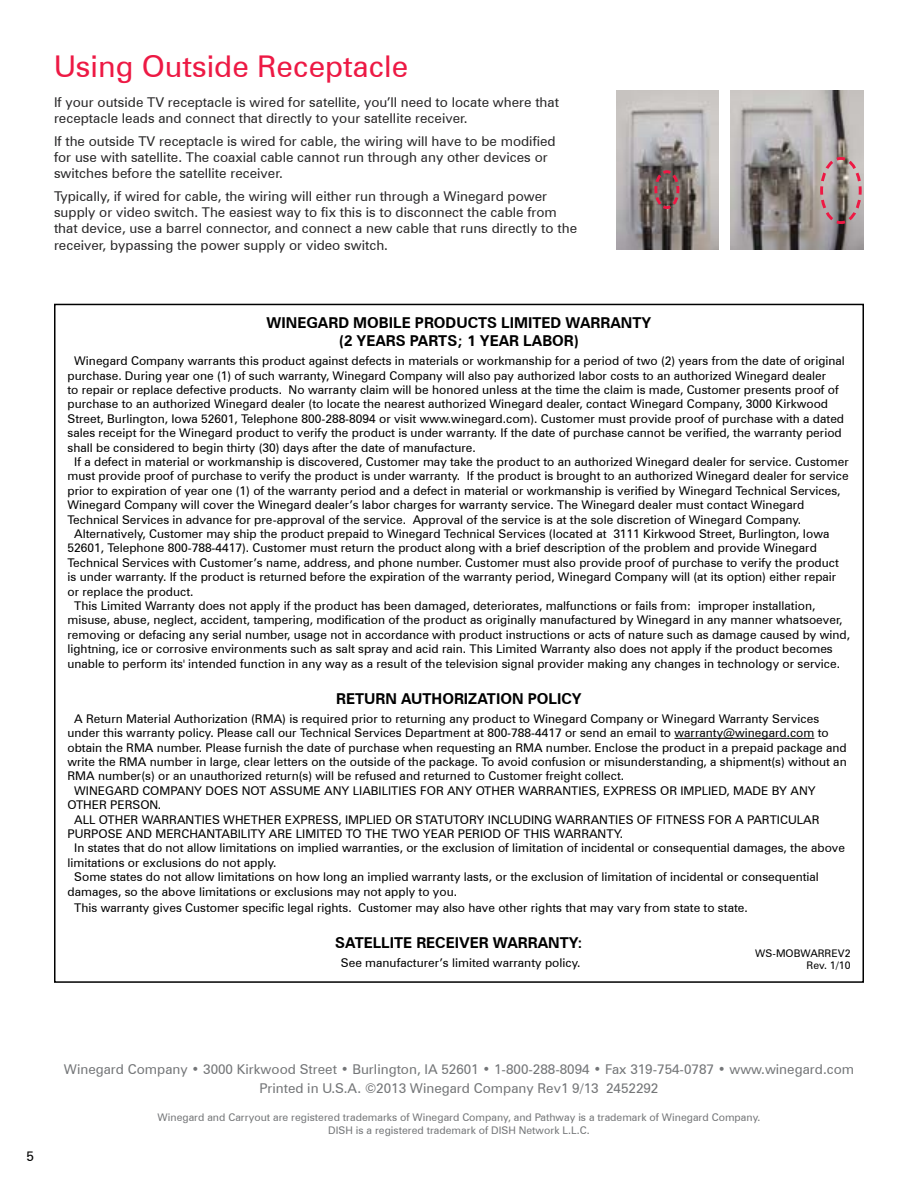
<style>
.page{position:relative;width:918px;height:1188px;background:#fff}
.page>*{position:absolute;margin:0;border:0;box-sizing:border-box;transform-origin:0 0}
.t1{font:30px "Zurich BT";color:#ed1944}
.t2{font:700 15px/18px "Zurich BT";color:#000;text-align:center}
.t3{font:13.5px/16.2px "Zurich BT";color:#292829}
.t4{font:13.5px/18.9px "Zurich BT";color:#747678;text-align:center}
.t5{font:13.5px "Zurich BT";color:#000}
.t6{font:12px "Zurich BT";color:#000}
.t7{font:10.5px/12.6px "Zurich BT";color:#747678;text-align:center}
.t8{font:10.5px/12.6px "Zurich BT";color:#000;text-align:right}
</style>
<div class="page">
<hr style="left:674px;top:738px;width:140px;height:1px;background:#000">
<img style="left:731px;top:91px;width:133px;height:159px">
<img style="left:616px;top:91px;width:103px;height:159px">
<svg style="left:819px;top:156px;width:44px;height:70px;background:#ab9393"></svg>
<svg style="left:653px;top:169px;width:28px;height:42px"></svg>
<h1 class="t1" style="left:54px;top:48px;width:356px">Using Outside Receptacle</h1>
<p class="t3" style="left:54px;top:94px;width:507px">If your outside TV receptacle is wired for satellite, you’ll need to locate where that receptacle leads and connect that directly to your satellite receiver.</p>
<p class="t3" style="left:54px;top:133px;width:503px">If the outside TV receptacle is wired for cable, the wiring will have to be modified for use with satellite. The coaxial cable cannot run through any other devices or switches before the satellite receiver.</p>
<p class="t3" style="left:54px;top:188px;width:525px">Typically, if wired for cable, the wiring will either run through a Winegard power supply or video switch. The easiest way to fix this is to disconnect the cable from that device, use a barrel connector, and connect a new cable that runs directly to the receiver, bypassing the power supply or video switch.</p>
<p class="t2" style="left:267px;top:313px;width:386px">WINEGARD MOBILE PRODUCTS LIMITED WARRANTY (2 YEARS PARTS; 1 YEAR LABOR)</p>
<p class="t6" style="left:74px;top:354px;width:772px">Winegard Company warrants this product against defects in materials or workmanship for a period of two (2) years from the date of original</p>
<p class="t6" style="left:68px;top:368px;width:760px">purchase. During year one (1) of such warranty, Winegard Company will also pay authorized labor costs to an authorized Winegard dealer</p>
<p class="t6" style="left:68px;top:382px;width:773px">to repair or replace defective products. No warranty claim will be honored unless at the time the claim is made, Customer presents proof of</p>
<p class="t6" style="left:68px;top:397px;width:762px">purchase to an authorized Winegard dealer (to locate the nearest authorized Winegard dealer, contact Winegard Company, 3000 Kirkwood</p>
<p class="t6" style="left:68px;top:411px;width:778px">Street, Burlington, Iowa 52601, Telephone 800-288-8094 or visit www.winegard.com). Customer must provide proof of purchase with a dated</p>
<p class="t6" style="left:68px;top:426px;width:776px">sales receipt for the Winegard product to verify the product is under warranty. If the date of purchase cannot be verified, the warranty period</p>
<p class="t6" style="left:68px;top:440px;width:410px">shall be considered to begin thirty (30) days after the date of manufacture.</p>
<p class="t6" style="left:74px;top:454px;width:776px">If a defect in material or workmanship is discovered, Customer may take the product to an authorized Winegard dealer for service. Customer</p>
<p class="t6" style="left:68px;top:469px;width:783px">must provide proof of purchase to verify the product is under warranty. If the product is brought to an authorized Winegard dealer for service</p>
<p class="t6" style="left:68px;top:483px;width:775px">prior to expiration of year one (1) of the warranty period and a defect in material or workmanship is verified by Winegard Technical Services,</p>
<p class="t6" style="left:68px;top:498px;width:738px">Winegard Company will cover the Winegard dealer’s labor charges for warranty service. The Winegard dealer must contact Winegard</p>
<p class="t6" style="left:68px;top:512px;width:735px">Technical Services in advance for pre-approval of the service. Approval of the service is at the sole discretion of Winegard Company.</p>
<p class="t6" style="left:74px;top:526px;width:757px">Alternatively, Customer may ship the product prepaid to Winegard Technical Services (located at 3111 Kirkwood Street, Burlington, Iowa</p>
<p class="t6" style="left:68px;top:541px;width:751px">52601, Telephone 800-788-4417). Customer must return the product along with a brief description of the problem and provide Winegard</p>
<p class="t6" style="left:68px;top:555px;width:773px">Technical Services with Customer’s name, address, and phone number. Customer must also provide proof of purchase to verify the product</p>
<p class="t6" style="left:68px;top:570px;width:770px">is under warranty. If the product is returned before the expiration of the warranty period, Winegard Company will (at its option) either repair</p>
<p class="t6" style="left:68px;top:584px;width:128px">or replace the product.</p>
<p class="t6" style="left:74px;top:598px;width:743px">This Limited Warranty does not apply if the product has been damaged, deteriorates, malfunctions or fails from: improper installation,</p>
<p class="t6" style="left:68px;top:613px;width:777px">misuse, abuse, neglect, accident, tampering, modification of the product as originally manufactured by Winegard in any manner whatsoever,</p>
<p class="t6" style="left:68px;top:627px;width:784px">removing or defacing any serial number, usage not in accordance with product instructions or acts of nature such as damage caused by wind,</p>
<p class="t6" style="left:68px;top:642px;width:767px">lightning, ice or corrosive environments such as salt spray and acid rain. This Limited Warranty also does not apply if the product becomes</p>
<p class="t6" style="left:68px;top:656px;width:774px">unable to perform its' intended function in any way as a result of the television signal provider making any changes in technology or service.</p>
<p class="t2" style="left:336px;top:689px;width:247px">RETURN AUTHORIZATION POLICY</p>
<p class="t6" style="left:74px;top:711px;width:747px">A Return Material Authorization (RMA) is required prior to returning any product to Winegard Company or Winegard Warranty Services</p>
<p class="t6" style="left:67px;top:726px;width:763px">under this warranty policy. Please call our Technical Services Department at 800-788-4417 or send an email to warranty@winegard.com to</p>
<p class="t6" style="left:67px;top:740px;width:781px">obtain the RMA number. Please furnish the date of purchase when requesting an RMA number. Enclose the product in a prepaid package and</p>
<p class="t6" style="left:67px;top:754px;width:781px">write the RMA number in large, clear letters on the outside of the package. To avoid confusion or misunderstanding, a shipment(s) without an</p>
<p class="t6" style="left:67px;top:769px;width:558px">RMA number(s) or an unauthorized return(s) will be refused and returned to Customer freight collect.</p>
<p class="t6" style="left:74px;top:783px;width:743px">WINEGARD COMPANY DOES NOT ASSUME ANY LIABILITIES FOR ANY OTHER WARRANTIES, EXPRESS OR IMPLIED, MADE BY ANY</p>
<p class="t6" style="left:67px;top:798px;width:95px">OTHER PERSON.</p>
<p class="t6" style="left:74px;top:812px;width:747px">ALL OTHER WARRANTIES WHETHER EXPRESS, IMPLIED OR STATUTORY INCLUDING WARRANTIES OF FITNESS FOR A PARTICULAR</p>
<p class="t6" style="left:67px;top:826px;width:557px">PURPOSE AND MERCHANTABILITY ARE LIMITED TO THE TWO YEAR PERIOD OF THIS WARRANTY.</p>
<p class="t6" style="left:74px;top:841px;width:772px">In states that do not allow limitations on implied warranties, or the exclusion of limitation of incidental or consequential damages, the above</p>
<p class="t6" style="left:67px;top:855px;width:210px">limitations or exclusions do not apply.</p>
<p class="t6" style="left:74px;top:870px;width:746px">Some states do not allow limitations on how long an implied warranty lasts, or the exclusion of limitation of incidental or consequential</p>
<p class="t6" style="left:67px;top:884px;width:391px">damages, so the above limitations or exclusions may not apply to you.</p>
<p class="t6" style="left:74px;top:900px;width:675px">This warranty gives Customer specific legal rights. Customer may also have other rights that may vary from state to state.</p>
<p class="t2" style="left:335px;top:933px;width:249px">SATELLITE RECEIVER WARRANTY:</p>
<p class="t6" style="left:341px;top:955px;width:241px">See manufacturer’s limited warranty policy.</p>
<p class="t8" style="left:755px;top:947px;width:97px">WS-MOBWARREV2<br>Rev. 1/10</p>
<p class="t5" style="left:26px;top:1148px;width:9px">5</p>
<p class="t4" style="left:64px;top:1060px;width:792px">Winegard Company • 3000 Kirkwood Street • Burlington, IA 52601 • 1-800-288-8094 • Fax 319-754-0787 • www.winegard.com<br>Printed in U.S.A. ©2013 Winegard Company Rev1 9/13 2452292</p>
<p class="t7" style="left:158px;top:1111px;width:604px">Winegard and Carryout are registered trademarks of Winegard Company, and Pathway is a trademark of Winegard Company.<br>DISH is a registered trademark of DISH Network L.L.C.</p>
</div>
